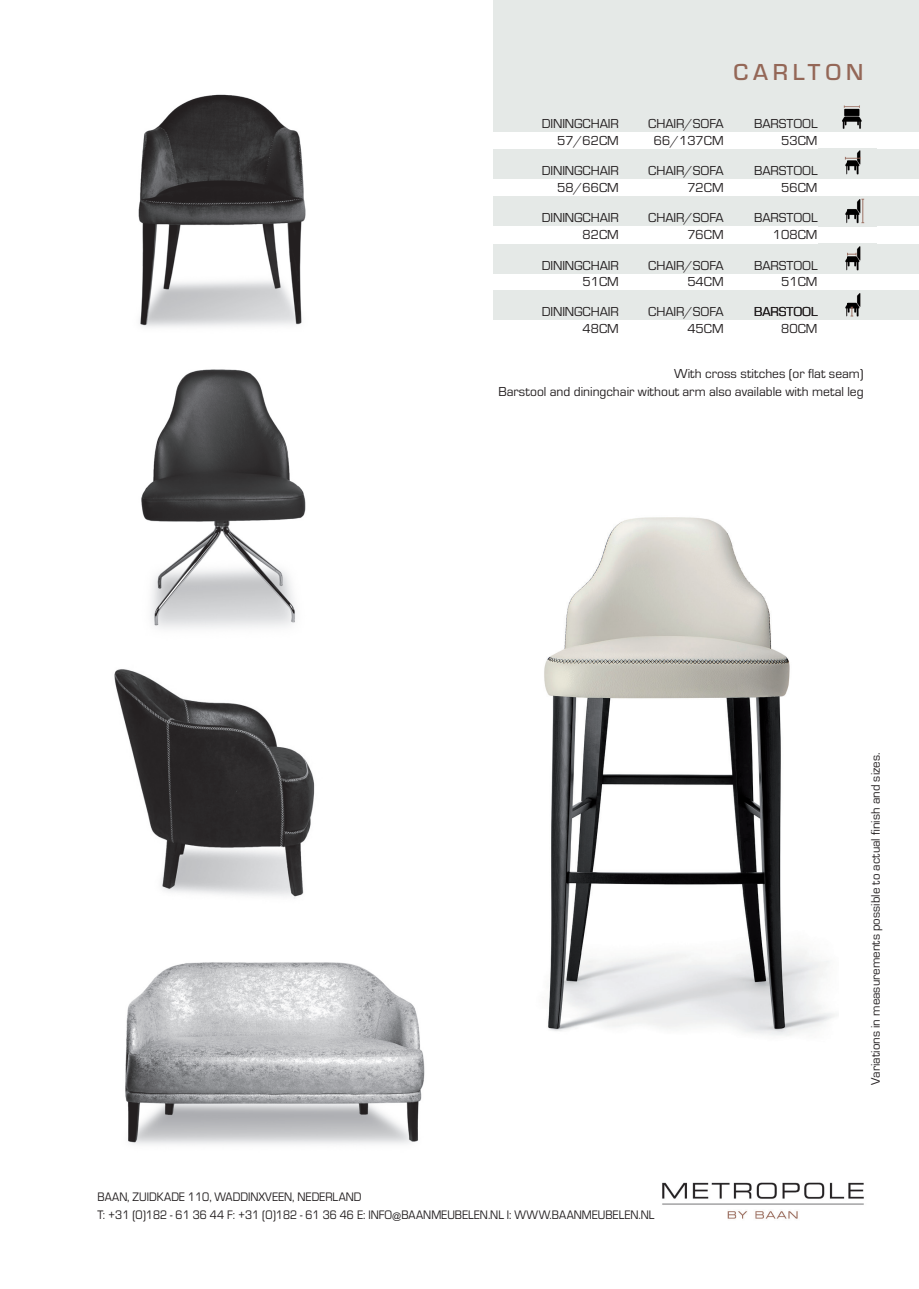
<style>
.page{position:relative;width:919px;height:1289px;background:#fff}
.page>*{position:absolute;margin:0;border:0;box-sizing:border-box;transform-origin:0 0}
.t1{font:500 24px "Eurostile";letter-spacing:.2em;color:#946757}
.t2{font:13.5px/17.7px "Eurostile";color:#231f20;text-align:right}
.t3{font:12.9px "Eurostile";color:#231f20}
.t4{font:12.75px/18px "Eurostile";color:#231f20;scale:.91 1}
.s1{font-family:"Arial";font-size:9px}
</style>
<div class="page">
<img style="left:662px;top:1182px;width:202px;height:37px">
<div style="left:493px;top:0;width:425px;height:132px;background:#e5e9e7"></div>
<img style="left:125px;top:962px;width:300px;height:183px">
<img style="left:138px;top:94px;width:168px;height:233px">
<img style="left:141px;top:369px;width:165px;height:260px">
<img style="left:114px;top:669px;width:201px;height:230px">
<div style="left:493px;top:290px;width:425px;height:30px;background:#e5e9e7"></div>
<div style="left:493px;top:196px;width:425px;height:30px;background:#e5e9e7"></div>
<div style="left:493px;top:149px;width:425px;height:30px;background:#e5e9e7"></div>
<div style="left:493px;top:244px;width:425px;height:29px;background:#e5e9e7"></div>
<img style="left:842px;top:105px;width:20px;height:24px">
<img style="left:844px;top:150px;width:17px;height:25px">
<img style="left:845px;top:246px;width:16px;height:25px">
<img style="left:845px;top:198px;width:20px;height:26px">
<img style="left:845px;top:293px;width:16px;height:24px">
<img style="left:544px;top:517px;width:291px;height:519px">
<h1 class="t1" style="left:733px;top:55px;width:131px">CARLTON</h1>
<p class="t2" style="left:541px;top:114px;width:79px">DININGCHAIR</p>
<p class="t2" style="left:648px;top:114px;width:77px">CHAIR/SOFA</p>
<p class="t2" style="left:754px;top:114px;width:65px">BARSTOOL</p>
<p class="t2" style="left:541px;top:161px;width:79px">DININGCHAIR</p>
<p class="t2" style="left:541px;top:208px;width:79px">DININGCHAIR</p>
<p class="t2" style="left:541px;top:256px;width:79px">DININGCHAIR</p>
<p class="t2" style="left:541px;top:302px;width:79px">DININGCHAIR</p>
<p class="t2" style="left:557px;top:131px;width:63px">57/62CM</p>
<p class="t2" style="left:653px;top:131px;width:71px">66/137CM</p>
<p class="t2" style="left:781px;top:131px;width:38px">53CM</p>
<p class="t2" style="left:557px;top:178px;width:63px">58/66CM</p>
<p class="t2" style="left:687px;top:178px;width:38px">72CM</p>
<p class="t2" style="left:781px;top:178px;width:38px">56CM</p>
<p class="t2" style="left:582px;top:225px;width:38px">82CM</p>
<p class="t2" style="left:687px;top:225px;width:38px">76CM</p>
<p class="t2" style="left:772px;top:225px;width:46px">108CM</p>
<p class="t2" style="left:582px;top:272px;width:38px">51CM</p>
<p class="t2" style="left:687px;top:272px;width:38px">54CM</p>
<p class="t2" style="left:781px;top:272px;width:38px">51CM</p>
<p class="t2" style="left:582px;top:318px;width:38px">48CM</p>
<p class="t2" style="left:687px;top:318px;width:38px">45CM</p>
<p class="t2" style="left:781px;top:318px;width:38px">80CM</p>
<p class="t2" style="left:648px;top:161px;width:77px">CHAIR/SOFA</p>
<p class="t2" style="left:754px;top:161px;width:65px">BARSTOOL</p>
<p class="t2" style="left:648px;top:208px;width:77px">CHAIR/SOFA</p>
<p class="t2" style="left:754px;top:208px;width:65px">BARSTOOL</p>
<p class="t2" style="left:754px;top:256px;width:65px">BARSTOOL</p>
<p class="t2" style="left:754px;top:302px;width:65px">BARSTOOL</p>
<p class="t2" style="left:648px;top:256px;width:77px">CHAIR/SOFA</p>
<p class="t2" style="left:648px;top:302px;width:77px">CHAIR/SOFA</p>
<p class="t2" style="left:498px;top:364px;width:367px">With cross stitches (or flat seam)<br>Barstool and diningchair without arm also available with metal leg</p>
<p class="t4" style="left:97px;top:1187px;width:613px">BAAN, ZUIDKADE 110, WADDINXVEEN, NEDERLAND<br>T: +31 (0)182 - 61 36 44 F: +31 (0)182 - 61 36 46 E: INFO<span class="s1">@</span>BAANMEUBELEN.NL I: WWW.BAANMEUBELEN.NL</p>
<p class="t3" style="left:866px;top:1084px;width:333px;rotate:-90deg">Variations in measurements possible to actual finish and sizes.</p>
</div>
